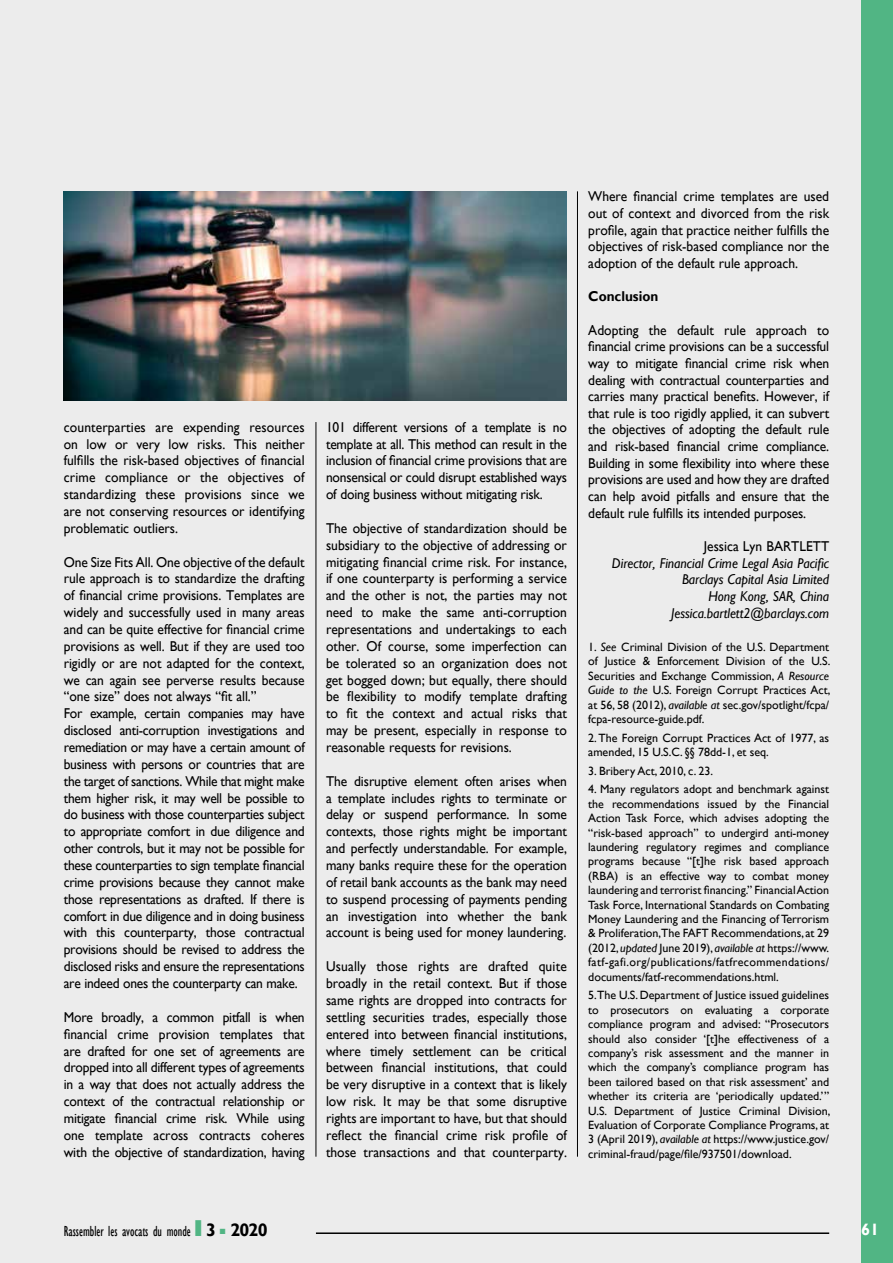
<style>
.page{position:relative;width:893px;height:1263px;background:#fff}
.page>*{position:absolute;margin:0;border:0;box-sizing:border-box;transform-origin:0 0}
.t1{font:700 18px "Gill Sans";color:#000}
.t2{font:700 16.5px "Gill Sans";color:#fff}
.t3{font:condensed 15px "Gill Sans";color:#000;scale:.85 1}
.t4{font:14.25px/16.8px "Gill Sans";letter-spacing:-.015em;color:#000;text-align:justify;scale:.95 1}
.t5{font:italic 14.25px/16.6px "Gill Sans";color:#000;text-align:right;scale:.95 1}
.t6{font:700 14.25px "Gill Sans";color:#000;scale:.95 1}
.t7{font:12px/14.4px "Gill Sans";color:#000;text-align:justify}
.s1{font-style:italic}
.s2{font-family:"Futura Std";font-weight:800;font-stretch:normal;font-size:21px;color:#51b584}
.s3{font-weight:700;font-stretch:normal;font-size:18px}
.s4{color:#51b584}
</style>
<div class="page">
<div style="left:861px;top:0;width:32px;height:1263px;background:#51b584"></div>
<div style="left:0;top:0;width:861px;height:1263px;background:#ececec"></div>
<hr style="left:577px;top:191px;width:1px;height:966px;background:#000">
<img style="left:64px;top:191px;width:503px;height:210px">
<p class="t4" style="left:64px;top:419px;width:255px">counterparties are expending resources on low or very low risks. This neither fulfills the risk-based objectives of financial crime compliance or the objectives of standardizing these provisions since we are not conserving resources or identifying problematic outliers.</p>
<p class="t4" style="left:64px;top:554px;width:255px;text-align:left">One Size Fits All. One objective of the default rule approach is to standardize the drafting of financial crime provisions. Templates are widely and successfully used in many areas and can be quite effective for financial crime provisions as well. But if they are used too rigidly or are not adapted for the context, we can again see perverse results because “one size” does not always “fit all.”<br>For example, certain companies may have disclosed anti-corruption investigations and remediation or may have a certain amount of business with persons or countries that are the target of sanctions. While that might make them higher risk, it may well be possible to do business with those counterparties subject to appropriate comfort in due diligence and other controls, but it may not be possible for these counterparties to sign template financial crime provisions because they cannot make those representations as drafted. If there is comfort in due diligence and in doing business with this counterparty, those contractual provisions should be revised to address the disclosed risks and ensure the representations are indeed ones the counterparty can make.</p>
<p class="t4" style="left:64px;top:1009px;width:255px">More broadly, a common pitfall is when financial crime provision templates that are drafted for one set of agreements are dropped into all different types of agreements in a way that does not actually address the context of the contractual relationship or mitigate financial crime risk. While using one template across contracts coheres with the objective of standardization, having</p>
<p class="t4" style="left:326px;top:419px;width:255px">101 different versions of a template is no template at all. This method can result in the inclusion of financial crime provisions that are nonsensical or could disrupt established ways of doing business without mitigating risk.</p>
<p class="t4" style="left:326px;top:520px;width:255px">The objective of standardization should be subsidiary to the objective of addressing or mitigating financial crime risk. For instance, if one counterparty is performing a service and the other is not, the parties may not need to make the same anti-corruption representations and undertakings to each other. Of course, some imperfection can be tolerated so an organization does not get bogged down; but equally, there should be flexibility to modify template drafting to fit the context and actual risks that may be present, especially in response to reasonable requests for revisions.</p>
<p class="t4" style="left:326px;top:773px;width:255px">The disruptive element often arises when a template includes rights to terminate or delay or suspend performance. In some contexts, those rights might be important and perfectly understandable. For example, many banks require these for the operation of retail bank accounts as the bank may need to suspend processing of payments pending an investigation into whether the bank account is being used for money laundering.</p>
<p class="t4" style="left:326px;top:958px;width:255px">Usually those rights are drafted quite broadly in the retail context. But if those same rights are dropped into contracts for settling securities trades, especially those entered into between financial institutions, where timely settlement can be critical between financial institutions, that could be very disruptive in a context that is likely low risk. It may be that some disruptive rights are important to have, but that should reflect the financial crime risk profile of those transactions and that counterparty.</p>
<p class="t4" style="left:588px;top:188px;width:255px">Where financial crime templates are used out of context and divorced from the risk profile, again that practice neither fulfills the objectives of risk-based compliance nor the adoption of the default rule approach.</p>
<p class="t6" style="left:588px;top:288px;width:75px">Conclusion</p>
<p class="t4" style="left:588px;top:322px;width:255px">Adopting the default rule approach to financial crime provisions can be a successful way to mitigate financial crime risk when dealing with contractual counterparties and carries many practical benefits. However, if that rule is too rigidly applied, it can subvert the objectives of adopting the default rule and risk-based financial crime compliance.<br>Building in some flexibility into where these provisions are used and how they are drafted can help avoid pitfalls and ensure that the default rule fulfills its intended purposes.</p>
<p class="t4" style="left:704px;top:538px;width:133px">Jessica Lyn BARTLETT</p>
<p class="t5" style="left:612px;top:555px;width:230px">Director, Financial Crime Legal Asia Pacific Barclays Capital Asia Limited<br>Hong Kong, SAR, China Jessica.bartlett2@barclays.com</p>
<p class="t7" style="left:588px;top:640px;width:244px">1. <span class="s1">See</span> Criminal Division of the U.S. Department of Justice &amp; Enforcement Division of the U.S.<br>Securities and Exchange Commission, <span class="s1">A Resource Guide to the</span> U.S. Foreign Corrupt Practices Act, at 56, 58 (2012), <span class="s1">available at</span> sec.gov/spotlight/fcpa/ fcpa-resource-guide.pdf.</p>
<p class="t7" style="left:588px;top:731px;width:242px">2. The Foreign Corrupt Practices Act of 1977, as amended, 15 U.S.C. §§ 78dd-1, et seq.</p>
<p class="t7" style="left:588px;top:764px;width:126px">3. Bribery Act, 2010, c. 23.</p>
<p class="t7" style="left:588px;top:782px;width:242px">4. Many regulators adopt and benchmark against the recommendations issued by the Financial Action Task Force, which advises adopting the “risk-based approach” to undergird anti-money laundering regulatory regimes and compliance programs because “[t]he risk based approach (RBA) is an effective way to combat money laundering and terrorist financing.” Financial Action Task Force, International Standards on Combating Money Laundering and the Financing of Terrorism &amp; Proliferation,The FAFT Recommendations, at 29 (2012, <span class="s1">updated</span> June 2019), <span class="s1">available at</span> https://www. fatf-gafi.org/publications/fatfrecommendations/ documents/fatf-recommendations.html.</p>
<p class="t7" style="left:588px;top:988px;width:244px">5.The U.S. Department of Justice issued guidelines to prosecutors on evaluating a corporate compliance program and advised: “Prosecutors should also consider ‘[t]he effectiveness of a company’s risk assessment and the manner in which the company’s compliance program has been tailored based on that risk assessment’ and whether its criteria are ‘periodically updated.’” U.S. Department of Justice Criminal Division, Evaluation of Corporate Compliance Programs, at 3 (April 2019), <span class="s1">available at</span> https://www.justice.gov/ criminal-fraud/page/file/937501/download.</p>
<p class="t3" style="left:64px;top:1222px;width:181px">Rassembler les avocats du monde <span class="s2">I</span> <span class="s3">3</span></p>
<p class="t1" style="left:220px;top:1218px;width:49px"><span class="s4">■</span> 2020</p>
<p class="t2" style="left:861px;top:1219px;width:20px">61</p>
</div>
